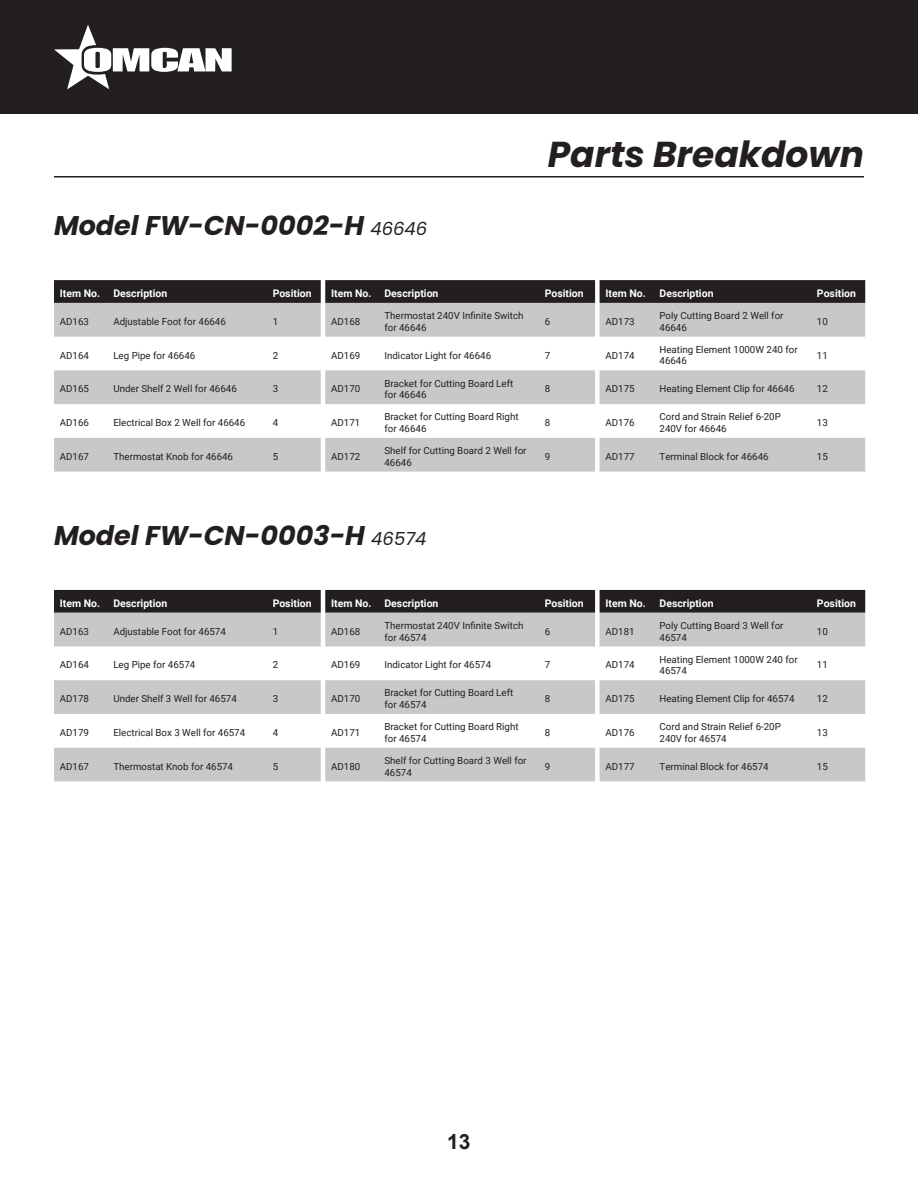
<style>
.page{position:relative;width:918px;height:1188px;background:#fff}
.page>*{position:absolute;margin:0;border:0;box-sizing:border-box;transform-origin:0 0}
.t1{font:italic 700 36px "Poppins";color:#231f20}
.t2{font:italic 700 27px "Poppins";color:#231f20}
.t3{font:700 21px "Arial";color:#231f20}
.t4{font:700 10.5px "Roboto";color:#fff}
.t5{font:9.75px/11.7px "Roboto";color:#231f20}
.s1{font-weight:400;font-size:18px}
</style>
<div class="page">
<div style="left:0;top:0;width:918px;height:114px;background:#231f20"></div>
<svg style="left:54px;top:25px;width:178px;height:64px"></svg>
<hr style="left:54px;top:176px;width:810px;height:2px;background:#231f20">
<svg style="left:54px;top:280px;width:811px;height:23px;background:#272324"></svg>
<svg style="left:54px;top:303px;width:811px;height:169px;fill:#c7c8ca"></svg>
<div style="left:54px;top:590px;width:811px;height:23px;background:#231f20"></div>
<svg style="left:54px;top:613px;width:811px;height:168px;fill:#c7c8ca"></svg>
<p class="t2" style="left:54px;top:210px;width:375px">Model FW-CN-0002-H <span class="s1">46646</span></p>
<p class="t1" style="left:548px;top:133px;width:318px">Parts Breakdown</p>
<p class="t4" style="left:60px;top:286px;width:42px">Item No.</p>
<p class="t4" style="left:113px;top:286px;width:56px">Description</p>
<p class="t4" style="left:273px;top:286px;width:40px">Position</p>
<p class="t4" style="left:331px;top:286px;width:42px">Item No.</p>
<p class="t4" style="left:384px;top:286px;width:56px">Description</p>
<p class="t4" style="left:545px;top:286px;width:40px">Position</p>
<p class="t4" style="left:605px;top:286px;width:42px">Item No.</p>
<p class="t4" style="left:660px;top:286px;width:56px">Description</p>
<p class="t4" style="left:817px;top:286px;width:40px">Position</p>
<p class="t5" style="left:60px;top:315px;width:31px">AD163</p>
<p class="t5" style="left:113px;top:315px;width:114px">Adjustable Foot for 46646</p>
<p class="t5" style="left:273px;top:315px;width:7px">1</p>
<p class="t5" style="left:331px;top:315px;width:31px">AD168</p>
<p class="t5" style="left:384px;top:309px;width:141px">Thermostat 240V Infinite Switch for 46646</p>
<p class="t5" style="left:545px;top:315px;width:7px">6</p>
<p class="t5" style="left:605px;top:315px;width:31px">AD173</p>
<p class="t5" style="left:660px;top:309px;width:126px">Poly Cutting Board 2 Well for<br>46646</p>
<p class="t5" style="left:817px;top:315px;width:12px">10</p>
<p class="t5" style="left:60px;top:349px;width:31px">AD164</p>
<p class="t5" style="left:113px;top:349px;width:83px">Leg Pipe for 46646</p>
<p class="t5" style="left:273px;top:349px;width:7px">2</p>
<p class="t5" style="left:331px;top:349px;width:31px">AD169</p>
<p class="t5" style="left:384px;top:349px;width:108px">Indicator Light for 46646</p>
<p class="t5" style="left:545px;top:349px;width:7px">7</p>
<p class="t5" style="left:605px;top:349px;width:31px">AD174</p>
<p class="t5" style="left:660px;top:343px;width:140px">Heating Element 1000W 240 for<br>46646</p>
<p class="t5" style="left:817px;top:349px;width:12px">11</p>
<p class="t5" style="left:60px;top:383px;width:31px">AD165</p>
<p class="t5" style="left:113px;top:383px;width:125px">Under Shelf 2 Well for 46646</p>
<p class="t5" style="left:273px;top:383px;width:7px">3</p>
<p class="t5" style="left:331px;top:383px;width:31px">AD170</p>
<p class="t5" style="left:384px;top:377px;width:130px">Bracket for Cutting Board Left for 46646</p>
<p class="t5" style="left:545px;top:383px;width:7px">8</p>
<p class="t5" style="left:605px;top:383px;width:31px">AD175</p>
<p class="t5" style="left:660px;top:383px;width:137px">Heating Element Clip for 46646</p>
<p class="t5" style="left:817px;top:383px;width:12px">12</p>
<p class="t5" style="left:60px;top:416px;width:31px">AD166</p>
<p class="t5" style="left:113px;top:416px;width:133px">Electrical Box 2 Well for 46646</p>
<p class="t5" style="left:273px;top:416px;width:7px">4</p>
<p class="t5" style="left:331px;top:416px;width:31px">AD171</p>
<p class="t5" style="left:384px;top:411px;width:136px">Bracket for Cutting Board Right for 46646</p>
<p class="t5" style="left:545px;top:416px;width:7px">8</p>
<p class="t5" style="left:605px;top:416px;width:31px">AD176</p>
<p class="t5" style="left:660px;top:411px;width:123px">Cord and Strain Relief 6-20P<br>240V for 46646</p>
<p class="t5" style="left:817px;top:416px;width:12px">13</p>
<p class="t5" style="left:60px;top:450px;width:31px">AD167</p>
<p class="t5" style="left:113px;top:450px;width:121px">Thermostat Knob for 46646</p>
<p class="t5" style="left:273px;top:450px;width:7px">5</p>
<p class="t5" style="left:331px;top:450px;width:31px">AD172</p>
<p class="t5" style="left:384px;top:444px;width:144px">Shelf for Cutting Board 2 Well for<br>46646</p>
<p class="t5" style="left:545px;top:450px;width:7px">9</p>
<p class="t5" style="left:605px;top:450px;width:31px">AD177</p>
<p class="t5" style="left:660px;top:450px;width:111px">Terminal Block for 46646</p>
<p class="t5" style="left:817px;top:450px;width:12px">15</p>
<p class="t2" style="left:54px;top:520px;width:374px">Model FW-CN-0003-H <span class="s1">46574</span></p>
<p class="t4" style="left:60px;top:596px;width:42px">Item No.</p>
<p class="t4" style="left:113px;top:596px;width:56px">Description</p>
<p class="t4" style="left:273px;top:596px;width:40px">Position</p>
<p class="t4" style="left:331px;top:596px;width:42px">Item No.</p>
<p class="t4" style="left:384px;top:596px;width:56px">Description</p>
<p class="t4" style="left:545px;top:596px;width:40px">Position</p>
<p class="t4" style="left:605px;top:596px;width:42px">Item No.</p>
<p class="t4" style="left:660px;top:596px;width:56px">Description</p>
<p class="t4" style="left:817px;top:596px;width:40px">Position</p>
<p class="t5" style="left:60px;top:625px;width:31px">AD163</p>
<p class="t5" style="left:113px;top:625px;width:114px">Adjustable Foot for 46574</p>
<p class="t5" style="left:273px;top:625px;width:7px">1</p>
<p class="t5" style="left:331px;top:625px;width:31px">AD168</p>
<p class="t5" style="left:384px;top:619px;width:141px">Thermostat 240V Infinite Switch for 46574</p>
<p class="t5" style="left:545px;top:625px;width:7px">6</p>
<p class="t5" style="left:605px;top:625px;width:31px">AD181</p>
<p class="t5" style="left:660px;top:619px;width:126px">Poly Cutting Board 3 Well for<br>46574</p>
<p class="t5" style="left:817px;top:625px;width:12px">10</p>
<p class="t5" style="left:60px;top:659px;width:31px">AD164</p>
<p class="t5" style="left:113px;top:659px;width:83px">Leg Pipe for 46574</p>
<p class="t5" style="left:273px;top:659px;width:7px">2</p>
<p class="t5" style="left:331px;top:659px;width:31px">AD169</p>
<p class="t5" style="left:384px;top:659px;width:108px">Indicator Light for 46574</p>
<p class="t5" style="left:545px;top:659px;width:7px">7</p>
<p class="t5" style="left:605px;top:659px;width:31px">AD174</p>
<p class="t5" style="left:660px;top:653px;width:140px">Heating Element 1000W 240 for<br>46574</p>
<p class="t5" style="left:817px;top:659px;width:12px">11</p>
<p class="t5" style="left:60px;top:693px;width:31px">AD178</p>
<p class="t5" style="left:113px;top:693px;width:125px">Under Shelf 3 Well for 46574</p>
<p class="t5" style="left:273px;top:693px;width:7px">3</p>
<p class="t5" style="left:331px;top:693px;width:31px">AD170</p>
<p class="t5" style="left:384px;top:687px;width:130px">Bracket for Cutting Board Left for 46574</p>
<p class="t5" style="left:545px;top:693px;width:7px">8</p>
<p class="t5" style="left:605px;top:693px;width:31px">AD175</p>
<p class="t5" style="left:660px;top:693px;width:137px">Heating Element Clip for 46574</p>
<p class="t5" style="left:817px;top:693px;width:12px">12</p>
<p class="t5" style="left:60px;top:726px;width:31px">AD179</p>
<p class="t5" style="left:113px;top:726px;width:133px">Electrical Box 3 Well for 46574</p>
<p class="t5" style="left:273px;top:726px;width:7px">4</p>
<p class="t5" style="left:331px;top:726px;width:31px">AD171</p>
<p class="t5" style="left:384px;top:720px;width:136px">Bracket for Cutting Board Right for 46574</p>
<p class="t5" style="left:545px;top:726px;width:7px">8</p>
<p class="t5" style="left:605px;top:726px;width:31px">AD176</p>
<p class="t5" style="left:660px;top:720px;width:123px">Cord and Strain Relief 6-20P<br>240V for 46574</p>
<p class="t5" style="left:817px;top:726px;width:12px">13</p>
<p class="t5" style="left:60px;top:760px;width:31px">AD167</p>
<p class="t5" style="left:113px;top:760px;width:121px">Thermostat Knob for 46574</p>
<p class="t5" style="left:273px;top:760px;width:7px">5</p>
<p class="t5" style="left:331px;top:760px;width:31px">AD180</p>
<p class="t5" style="left:384px;top:754px;width:144px">Shelf for Cutting Board 3 Well for<br>46574</p>
<p class="t5" style="left:545px;top:760px;width:7px">9</p>
<p class="t5" style="left:605px;top:760px;width:31px">AD177</p>
<p class="t5" style="left:660px;top:760px;width:111px">Terminal Block for 46574</p>
<p class="t5" style="left:817px;top:760px;width:12px">15</p>
<h3 class="t3" style="left:447px;top:1127px;width:25px">13</h3>
</div>
